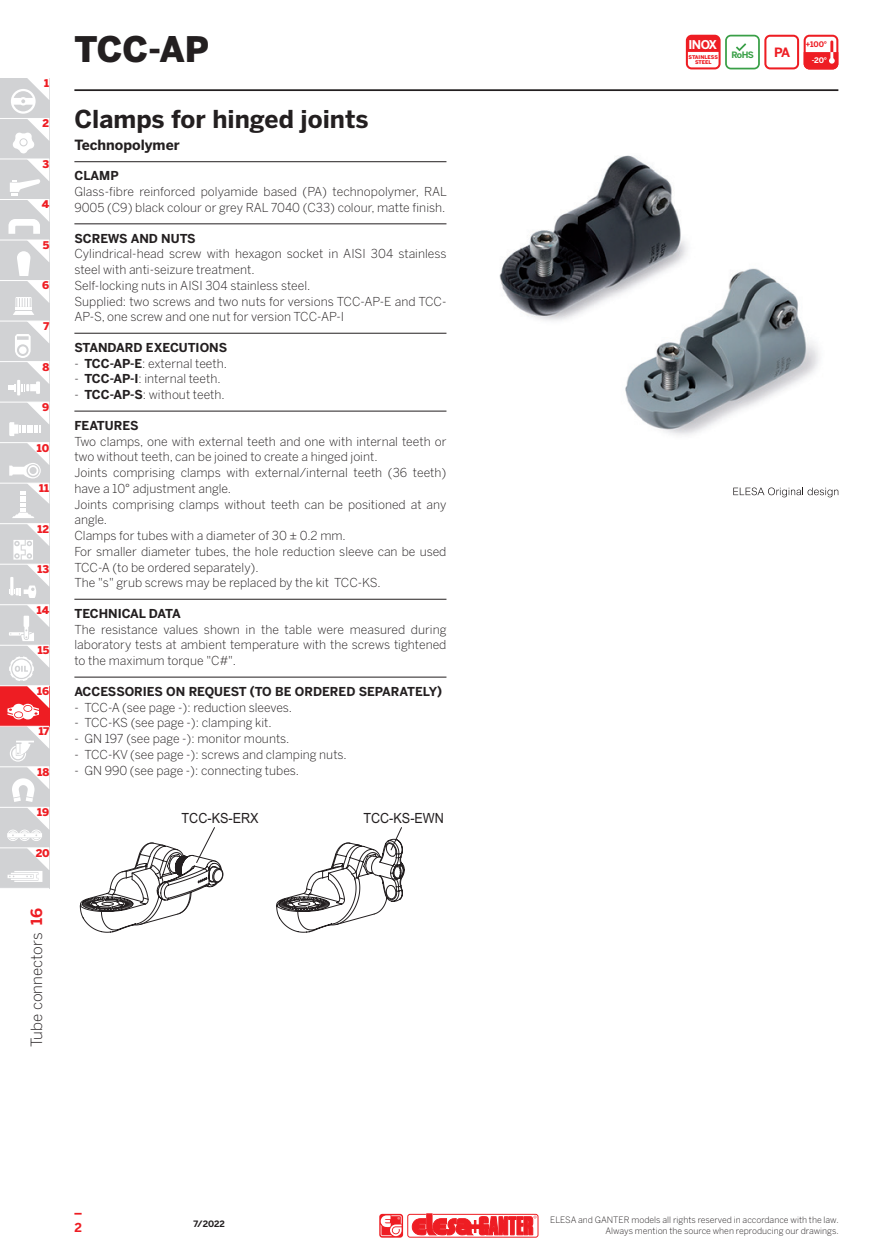
<style>
.page{position:relative;width:888px;height:1260px;background:#fff}
.page>*{position:absolute;margin:0;border:0;box-sizing:border-box;transform-origin:0 0}
.series{font:900 35px "Benton Sans";color:#231f20}
.subtitle_eg{font:700 24.5px "Benton Sans";color:#231f20}
.t1{font:300 15.4px "Benton Sans";color:#231f20}
.t2{font:700 15.4px "Benton Sans";color:#ee1d23}
.box_ancorato_immagin{font:14px "Arial";color:#231f20;scale:.9 1}
.subtitle_eg_sec{font:700 14px "Benton Sans";color:#231f20}
.t3{font:700 12.78px "Benton Sans";color:#ee1d23}
.description{font:300 12.25px/15.8px "Benton Sans";color:#231f20}
.t4{font:700 12.25px "Benton Sans";color:#231f20}
.t5{font:700 12.25px "Benton Sans";color:#ee1d23}
.t6{font:700 12.08px "Benton Sans";color:#fff}
.t7{font:900 10.67px "Benton Sans";color:#ee1d23}
.t8{font:300 8.75px "Benton Sans";color:#231f20}
.t9{font:700 8.75px "Benton Sans";color:#231f20}
.t10{font:700 8.75px "Benton Sans";color:#399f47}
.t11{font:700 7.7px/15.9px "Benton Sans";color:#ee1d23;text-align:right}
.t12{font:900 5.08px/4.9px "Benton Sans";letter-spacing:-.005em;color:#ee1d23;text-align:center}
.s1{font-weight:700}
.s2{color:#fff}
</style>
<div class="page">
<svg style="left:74px;top:1213px;width:8px;height:2px"></svg>
<div style="left:407px;top:1214px;width:131px;height:24px;border:1px solid #ee1d23;border-radius:2px"></div>
<svg style="left:412px;top:1214px;width:125px;height:22px"></svg>
<svg style="left:379px;top:1214px;width:24px;height:24px"></svg>
<hr style="left:74px;top:89px;width:764px;height:2px;background:#231f20">
<div style="left:0;top:159px;width:49px;height:41px;background:#d1d2d4"></div>
<div style="left:0;top:199px;width:49px;height:41px;background:#d1d2d4"></div>
<div style="left:0;top:118px;width:49px;height:41px;background:#d1d2d4"></div>
<div style="left:0;top:78px;width:49px;height:40px;background:#d1d2d4"></div>
<div style="left:0;top:240px;width:49px;height:41px;background:#d1d2d4"></div>
<div style="left:0;top:402px;width:49px;height:41px;background:#d1d2d4"></div>
<div style="left:0;top:564px;width:49px;height:41px;background:#d1d2d4"></div>
<div style="left:0;top:726px;width:49px;height:41px;background:#d1d2d4"></div>
<div style="left:0;top:281px;width:49px;height:40px;background:#d1d2d4"></div>
<div style="left:0;top:443px;width:49px;height:40px;background:#d1d2d4"></div>
<div style="left:0;top:605px;width:49px;height:40px;background:#d1d2d4"></div>
<div style="left:0;top:767px;width:49px;height:40px;background:#d1d2d4"></div>
<div style="left:0;top:321px;width:49px;height:41px;background:#d1d2d4"></div>
<div style="left:0;top:483px;width:49px;height:41px;background:#d1d2d4"></div>
<div style="left:0;top:645px;width:49px;height:41px;background:#d1d2d4"></div>
<div style="left:0;top:362px;width:49px;height:40px;background:#d1d2d4"></div>
<div style="left:0;top:524px;width:49px;height:40px;background:#d1d2d4"></div>
<div style="left:0;top:686px;width:49px;height:40px;background:#ee1d23"></div>
<svg style="left:13px;top:241px;width:36px;height:74px"></svg>
<svg style="left:8px;top:322px;width:41px;height:73px"></svg>
<svg style="left:9px;top:403px;width:40px;height:33px"></svg>
<svg style="left:9px;top:443px;width:40px;height:75px"></svg>
<svg style="left:9px;top:524px;width:40px;height:74px"></svg>
<svg style="left:7px;top:605px;width:42px;height:114px"></svg>
<svg style="left:8px;top:78px;width:41px;height:156px"></svg>
<div style="left:0;top:807px;width:49px;height:41px;background:#d1d2d4"></div>
<div style="left:0;top:848px;width:49px;height:40px;background:#d1d2d4"></div>
<hr style="left:0;top:118px;width:49px;height:1px;background:#fff">
<hr style="left:0;top:402px;width:49px;height:1px;background:#fff">
<hr style="left:0;top:604px;width:49px;height:1px;background:#fff">
<hr style="left:0;top:807px;width:49px;height:1px;background:#fff">
<hr style="left:0;top:199px;width:49px;height:1px;background:#fff">
<hr style="left:0;top:159px;width:49px;height:1px;background:#fff">
<hr style="left:0;top:240px;width:49px;height:1px;background:#fff">
<hr style="left:0;top:442px;width:49px;height:1px;background:#fff">
<hr style="left:0;top:645px;width:49px;height:1px;background:#fff">
<hr style="left:0;top:847px;width:49px;height:1px;background:#fff">
<hr style="left:0;top:280px;width:49px;height:1px;background:#fff">
<hr style="left:0;top:483px;width:49px;height:1px;background:#fff">
<hr style="left:0;top:685px;width:49px;height:1px;background:#fff">
<hr style="left:0;top:321px;width:49px;height:1px;background:#fff">
<hr style="left:0;top:523px;width:49px;height:1px;background:#fff">
<hr style="left:0;top:564px;width:49px;height:1px;background:#fff">
<hr style="left:0;top:726px;width:49px;height:1px;background:#fff">
<hr style="left:0;top:766px;width:49px;height:1px;background:#fff">
<hr style="left:0;top:361px;width:49px;height:1px;background:#fff">
<svg style="left:8px;top:726px;width:41px;height:115px"></svg>
<div style="left:7px;top:833px;width:35px;height:5px;background:#fff"></div>
<svg style="left:9px;top:848px;width:40px;height:34px"></svg>
<hr style="left:8px;top:875px;width:25px;height:3px;background:#fff">
<svg style="left:686px;top:35px;width:152px;height:34px"></svg>
<img style="left:499px;top:155px;width:320px;height:280px">
<svg style="left:733px;top:488px;width:105px;height:9px"></svg>
<svg style="left:80px;top:827px;width:325px;height:106px"></svg>
<hr style="left:74px;top:161px;width:372px;height:1px;background:#231f20">
<hr style="left:74px;top:224px;width:372px;height:1px;background:#231f20">
<hr style="left:74px;top:333px;width:372px;height:1px;background:#231f20">
<hr style="left:74px;top:411px;width:372px;height:1px;background:#231f20">
<hr style="left:74px;top:599px;width:372px;height:1px;background:#231f20">
<hr style="left:74px;top:677px;width:372px;height:1px;background:#231f20">
<p class="t7" style="left:44px;top:75px;width:6px">1</p>
<p class="t7" style="left:43px;top:116px;width:8px">2</p>
<p class="t7" style="left:42px;top:156px;width:8px">3</p>
<p class="t7" style="left:42px;top:197px;width:9px">4</p>
<p class="t7" style="left:43px;top:237px;width:8px">5</p>
<p class="t7" style="left:42px;top:278px;width:9px">6</p>
<p class="t7" style="left:44px;top:318px;width:7px">7</p>
<p class="t7" style="left:42px;top:359px;width:8px">8</p>
<p class="t7" style="left:42px;top:399px;width:9px">9</p>
<p class="t7" style="left:37px;top:440px;width:14px">10</p>
<p class="t7" style="left:39px;top:480px;width:11px">11</p>
<p class="t7" style="left:38px;top:521px;width:13px">12</p>
<p class="t7" style="left:38px;top:561px;width:13px">13</p>
<p class="t7" style="left:37px;top:602px;width:14px">14</p>
<p class="t7" style="left:38px;top:642px;width:13px">15</p>
<p class="t7" style="left:37px;top:683px;width:13px">16</p>
<p class="t7" style="left:39px;top:723px;width:12px">17</p>
<p class="t7" style="left:37px;top:764px;width:13px">18</p>
<p class="t7" style="left:37px;top:804px;width:14px">19</p>
<p class="t7" style="left:36px;top:845px;width:15px">20</p>
<p class="t2" style="left:25px;top:925px;width:18px;rotate:-90deg">16</p>
<p class="t1" style="left:26px;top:1047px;width:116px;rotate:-90deg">Tube connectors</p>
<p class="series" style="left:74px;top:23px;width:136px">TCC-AP</p>
<p class="subtitle_eg" style="left:74px;top:101px;width:296px">Clamps for hinged joints</p>
<p class="subtitle_eg_sec" style="left:74px;top:134px;width:107px">Technopolymer</p>
<p class="t4" style="left:74px;top:167px;width:46px">CLAMP</p>
<p class="description" style="left:74px;top:183px;width:374px">Glass-fibre reinforced polyamide based (PA) technopolymer, RAL<br>9005 (C9) black colour or grey RAL 7040 (C33) colour, matte finish.</p>
<p class="t4" style="left:74px;top:229px;width:123px">SCREWS AND NUTS</p>
<p class="description" style="left:74px;top:245px;width:374px">Cylindrical-head screw with hexagon socket in AISI 304 stainless steel with anti-seizure treatment.</p>
<p class="description" style="left:74px;top:277px;width:238px">Self-locking nuts in AISI 304 stainless steel.</p>
<p class="description" style="left:74px;top:292px;width:374px">Supplied: two screws and two nuts for versions TCC-AP-E and TCC-<br>AP-S, one screw and one nut for version TCC-AP-I</p>
<p class="t4" style="left:74px;top:338px;width:154px">STANDARD EXECUTIONS</p>
<p class="description" style="left:74px;top:355px;width:154px">- <span class="s1">TCC-AP-E</span>: external teeth.</p>
<p class="description" style="left:74px;top:370px;width:148px">- <span class="s1">TCC-AP-I</span>: internal teeth.</p>
<p class="description" style="left:74px;top:386px;width:152px">- <span class="s1">TCC-AP-S</span>: without teeth.</p>
<p class="t4" style="left:74px;top:416px;width:66px">FEATURES</p>
<p class="description" style="left:74px;top:432px;width:374px">Two clamps, one with external teeth and one with internal teeth or two without teeth, can be joined to create a hinged joint.</p>
<p class="description" style="left:74px;top:464px;width:374px">Joints comprising clamps with external/internal teeth (36 teeth) have a 10° adjustment angle.</p>
<p class="description" style="left:74px;top:495px;width:374px">Joints comprising clamps without teeth can be positioned at any angle.</p>
<p class="description" style="left:74px;top:527px;width:273px">Clamps for tubes with a diameter of 30 ± 0.2 mm.</p>
<p class="description" style="left:74px;top:543px;width:374px">For smaller diameter tubes, the hole reduction sleeve can be used<br>TCC-A (to be ordered separately).</p>
<p class="description" style="left:74px;top:574px;width:308px">The "s" grub screws may be replaced by the kit TCC-KS.</p>
<p class="t4" style="left:74px;top:604px;width:108px">TECHNICAL DATA</p>
<p class="description" style="left:74px;top:621px;width:374px;text-align:justify">The resistance values shown in the table were measured during laboratory tests at ambient temperature with the screws tightened to the maximum torque "C#".</p>
<p class="t4" style="left:74px;top:682px;width:369px">ACCESSORIES ON REQUEST (TO BE ORDERED SEPARATELY)</p>
<p class="description" style="left:74px;top:698px;width:219px">- TCC-A (see page -): reduction sleeves.</p>
<p class="description" style="left:74px;top:714px;width:199px">- TCC-KS (see page -): clamping kit.</p>
<p class="description" style="left:74px;top:730px;width:217px">- GN 197 (see page -): monitor mounts.</p>
<p class="description" style="left:74px;top:746px;width:274px">- TCC-KV (see page -): screws and clamping nuts.</p>
<p class="description" style="left:74px;top:761px;width:226px">- GN 990 (see page -): connecting tubes.</p>
<p class="box_ancorato_immagin" style="left:182px;top:808px;width:87px">TCC-KS-ERX</p>
<p class="box_ancorato_immagin" style="left:363px;top:808px;width:91px">TCC-KS-EWN</p>
<p class="t6" style="left:689px;top:38px;width:30px">INOX</p>
<p class="t12" style="left:688px;top:55px;width:31px">STAINLESS<br>STEEL</p>
<p class="t10" style="left:731px;top:49px;width:24px">RoHS</p>
<p class="t3" style="left:774px;top:45px;width:18px">PA</p>
<p class="t11" style="left:806px;top:37px;width:23px">+100° <span class="s2">-20°</span></p>
<p class="t8" style="left:550px;top:1214px;width:290px">ELESA and GANTER models all rights reserved in accordance with the law.</p>
<p class="t9" style="left:193px;top:1218px;width:33px">7/2022</p>
<p class="t5" style="left:74px;top:1219px;width:9px">2</p>
<p class="t8" style="left:605px;top:1225px;width:235px">Always mention the source when reproducing our drawings.</p>
</div>
